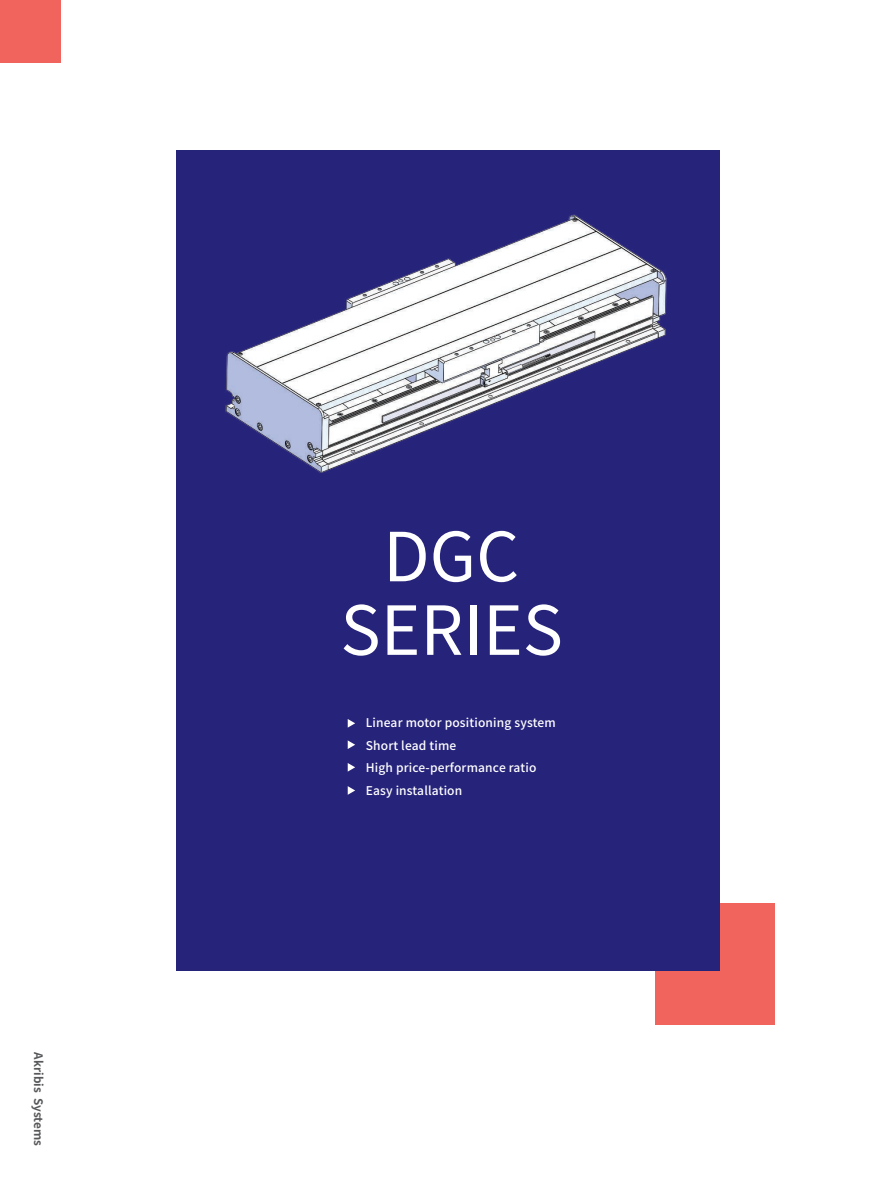
<style>
.page{position:relative;width:893px;height:1187px;background:#fff}
.page>*{position:absolute;margin:0;border:0;box-sizing:border-box;transform-origin:0 0}
.t1{font:67.5px "Source Han Sans CN";color:#fff}
.t2{font:500 12px/22.5px "Source Han Sans CN";letter-spacing:.015em;color:#fff}
.t3{font:700 11.7px "Source Han Sans CN";color:#57585a}
</style>
<div class="page">
<div style="left:655px;top:903px;width:119px;height:121px;background:#f1645d"></div>
<div style="left:177px;top:151px;width:543px;height:819px;background:#26237b"></div>
<div style="left:0;top:0;width:61px;height:63px;background:#f1645d"></div>
<svg style="left:348px;top:719px;width:7px;height:8px"></svg>
<svg style="left:348px;top:740px;width:7px;height:9px"></svg>
<svg style="left:348px;top:763px;width:7px;height:8px"></svg>
<svg style="left:348px;top:786px;width:7px;height:8px"></svg>
<img style="left:225px;top:214px;width:442px;height:259px">
<p class="t3" style="left:45px;top:1052px;width:95px;rotate:90deg">Akribis Systems</p>
<h1 class="t1" style="left:383px;top:518px;width:137px">DGC</h1>
<h1 class="t1" style="left:340px;top:592px;width:224px">SERIES</h1>
<p class="t2" style="left:366px;top:712px;width:192px">Linear motor positioning system<br>Short lead time<br>High price-performance ratio<br>Easy installation</p>
</div>
